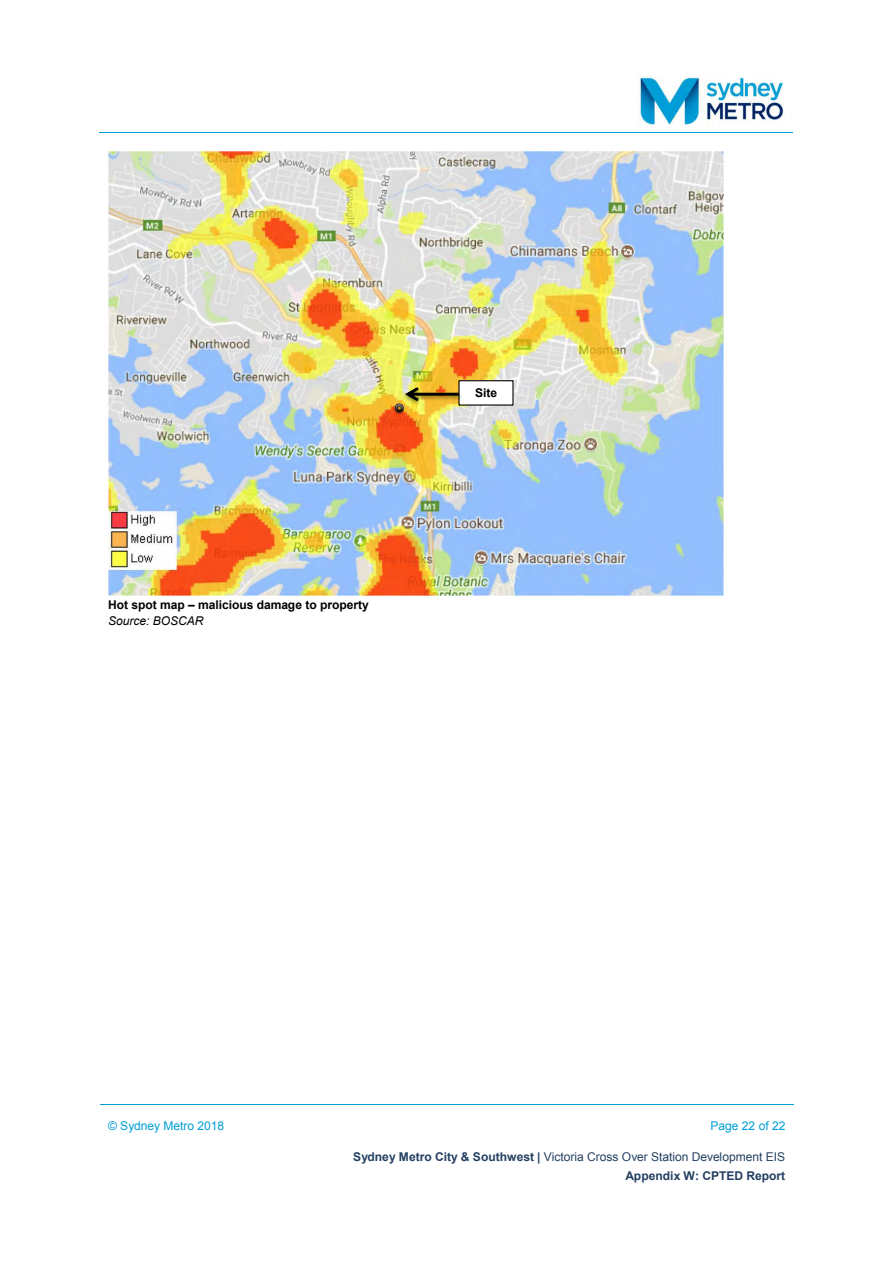
<style>
.page{position:relative;width:893px;height:1263px;background:#fff}
.page>*{position:absolute;margin:0;border:0;box-sizing:border-box;transform-origin:0 0}
.t1{font:700 12px/18.3px "Arial";color:#244061;text-align:right}
.t2{font:700 12px "Arial";color:#000}
.t3{font:12px "Arial";letter-spacing:-.005em;color:#009ed6}
.t4{font:italic 12px "Arial";color:#000}
.s1{font-weight:400}
</style>
<div class="page">
<hr style="left:100px;top:1105px;width:146px;height:1px;background:#009ed6">
<hr style="left:247px;top:1105px;width:393px;height:1px;background:#009ed6">
<hr style="left:640px;top:1105px;width:153px;height:1px;background:#009ed6">
<hr style="left:100px;top:132px;width:529px;height:1px;background:#009ed6">
<hr style="left:629px;top:132px;width:164px;height:1px;background:#009ed6">
<img style="left:638px;top:77px;width:146px;height:48px">
<img style="left:108px;top:151px;width:616px;height:445px">
<div style="left:459px;top:381px;width:54px;height:24px;background:#fff"></div>
<div style="left:458px;top:380px;width:56px;height:26px;border:1px solid #000"></div>
<img style="left:387px;top:378px;width:77px;height:37px">
<svg style="left:405px;top:387px;width:54px;height:14px"></svg>
<p class="t2" style="left:108px;top:597px;width:262px">Hot spot map – malicious damage to property</p>
<p class="t4" style="left:108px;top:613px;width:97px">Source: BOSCAR</p>
<p class="t2" style="left:475px;top:385px;width:24px">Site</p>
<p class="t3" style="left:108px;top:1118px;width:118px">© Sydney Metro 2018</p>
<p class="t3" style="left:710px;top:1118px;width:76px">Page 22 of 22</p>
<p class="t1" style="left:353px;top:1148px;width:434px">Sydney Metro City &amp; Southwest | <span class="s1">Victoria Cross Over Station Development EIS<br></span>Appendix W: CPTED Report</p>
</div>
